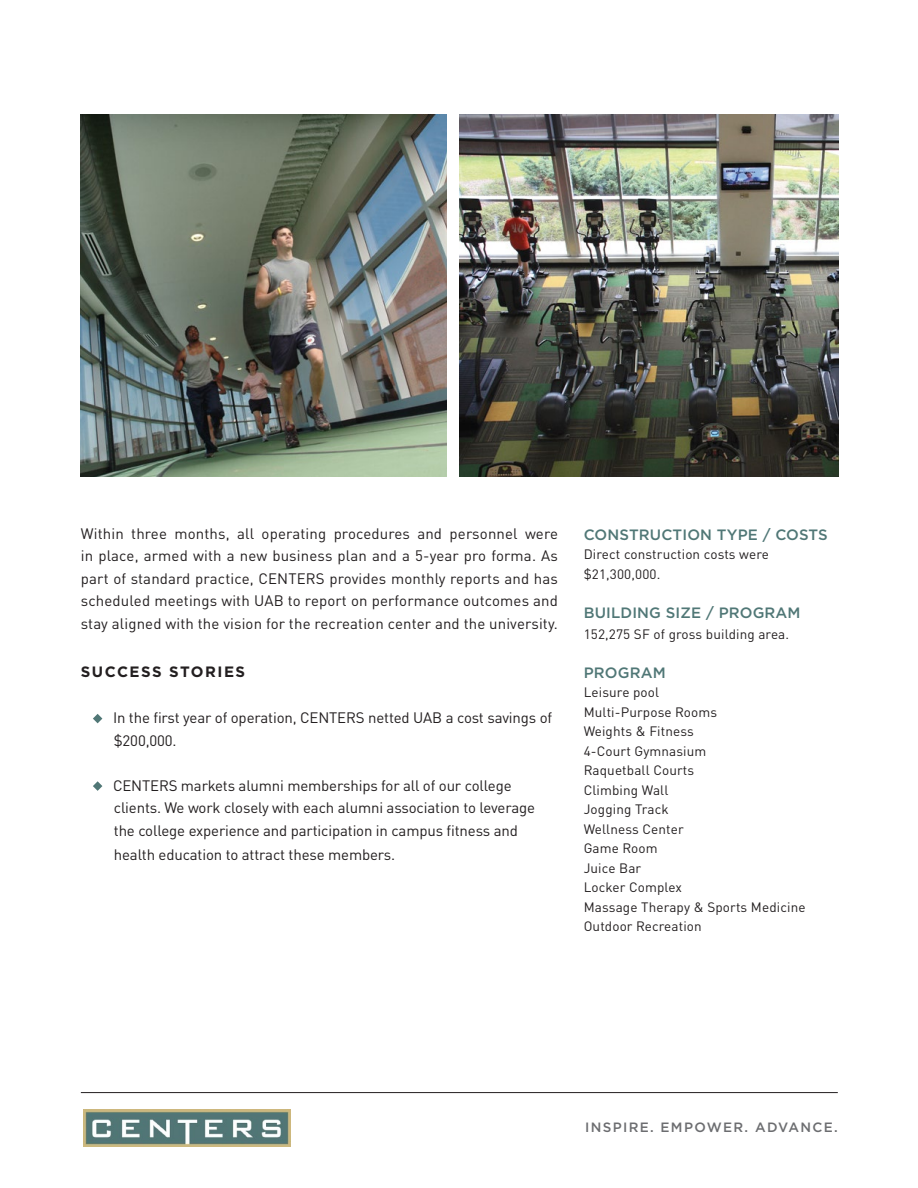
<style>
.page{position:relative;width:918px;height:1188px;background:#fff}
.page>*{position:absolute;margin:0;border:0;box-sizing:border-box;transform-origin:0 0}
.t1{font:15px/22.5px "DINOT";letter-spacing:-.01em;color:#231f20}
.t2{font:500 15px "Gotham";letter-spacing:.01em;color:#507776}
.t3{font:700 15px "Gotham";letter-spacing:.1em;color:#231f20}
.t4{font:13.5px/19.5px "DINOT";letter-spacing:.01em;color:#231f20}
.t5{font:500 13.5px "Gotham";letter-spacing:.1em;color:#6c6d70}
</style>
<div class="page">
<svg style="left:93px;top:714px;width:9px;height:9px"></svg>
<svg style="left:93px;top:781px;width:9px;height:10px"></svg>
<img style="left:81px;top:114px;width:365px;height:363px">
<img style="left:459px;top:114px;width:380px;height:363px">
<hr style="left:81px;top:1092px;width:757px;height:1px;background:#231f20">
<img style="left:84px;top:1110px;width:206px;height:36px">
<p class="t1" style="left:81px;top:522px;width:479px;text-align:justify">Within three months, all operating procedures and personnel were in place, armed with a new business plan and a 5-year pro forma. As part of standard practice, CENTERS provides monthly reports and has scheduled meetings with UAB to report on performance outcomes and stay aligned with the vision for the recreation center and the university.</p>
<p class="t3" style="left:81px;top:662px;width:166px">SUCCESS STORIES</p>
<p class="t1" style="left:113px;top:706px;width:441px">In the first year of operation, CENTERS netted UAB a cost savings of $200,000.</p>
<p class="t1" style="left:113px;top:774px;width:424px">CENTERS markets alumni memberships for all of our college clients. We work closely with each alumni association to leverage the college experience and participation in campus fitness and</p>
<p class="t1" style="left:114px;top:843px;width:283px">health education to attract these members.</p>
<p class="t2" style="left:584px;top:525px;width:246px">CONSTRUCTION TYPE / COSTS</p>
<p class="t4" style="left:584px;top:544px;width:187px">Direct construction costs were $21,300,000.</p>
<p class="t2" style="left:584px;top:603px;width:218px">BUILDING SIZE / PROGRAM</p>
<p class="t4" style="left:584px;top:624px;width:207px">152,275 SF of gross building area.</p>
<p class="t2" style="left:584px;top:663px;width:83px">PROGRAM</p>
<p class="t4" style="left:584px;top:682px;width:223px">Leisure pool<br>Multi-Purpose Rooms<br>Weights &amp; Fitness<br>4-Court Gymnasium<br>Raquetball Courts<br>Climbing Wall<br>Jogging Track<br>Wellness Center<br>Game Room<br>Juice Bar<br>Locker Complex<br>Massage Therapy &amp; Sports Medicine<br>Outdoor Recreation</p>
<p class="t5" style="left:585px;top:1120px;width:254px">INSPIRE. EM POWER. ADVANCE.</p>
</div>
